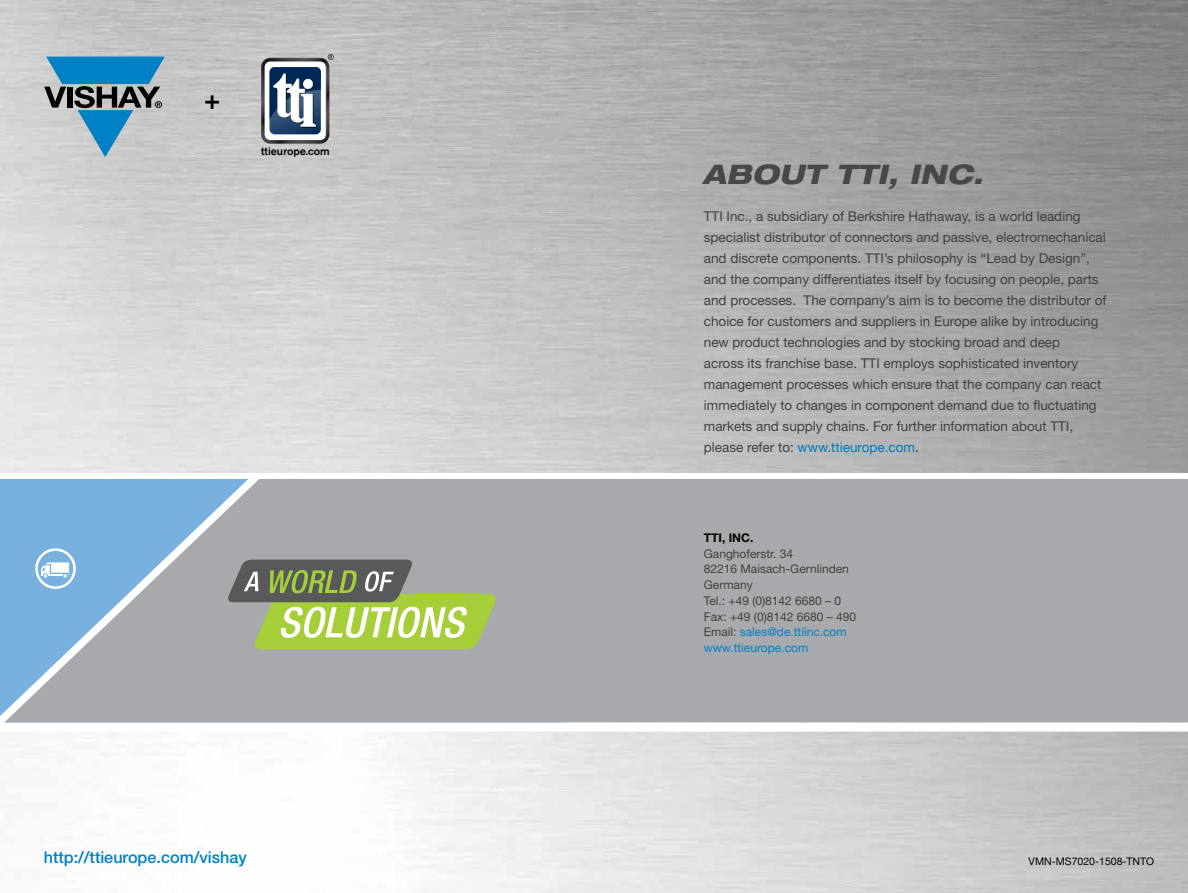
<style>
.page{position:relative;width:1188px;height:893px;background:#fff}
.page>*{position:absolute;margin:0;border:0;box-sizing:border-box;transform-origin:0 0}
.t1{font:italic 800 expanded 27px "Helvetica Neue LT Std";letter-spacing:.01em;color:#48484a}
.t2{font:500 27px "Helvetica Neue LT Std";color:#000}
.t3{font:500 16.2px "Helvetica Neue LT Std";color:#0081c6}
.t4{font:13.5px/21px "Helvetica Neue LT Std";color:#414042}
.t5{font:12px/15.8px "Helvetica Neue LT Std";color:#414042}
.t6{font:700 12px "Helvetica Neue LT Std";color:#000}
.t7{font:500 10.95px "Akzidenz Grotesk BE";color:#000}
.t8{font:10.5px "Helvetica Neue LT Std";color:#000}
.s1{color:#0079ba}
.s2{color:#0081c6}
</style>
<div class="page">
<div style="left:268px;top:479px;width:920px;height:243px;background:#a7a9ac"></div>
<svg style="left:0;top:465px;width:268px;height:274px"></svg>
<svg style="left:228px;top:560px;width:268px;height:89px"></svg>
<div style="left:0;top:473px;width:1188px;height:6px;background:#fff"></div>
<div style="left:0;top:723px;width:1188px;height:9px;background:#fff"></div>
<div style="left:35px;top:548px;width:41px;height:41px;border:3px solid #fff;border-radius:50%"></div>
<svg style="left:41px;top:562px;width:29px;height:16px"></svg>
<svg style="left:44px;top:57px;width:120px;height:100px"></svg>
<svg style="left:261px;top:54px;width:73px;height:90px"></svg>
<h1 class="t2" style="left:204px;top:83px;width:18px">+</h1>
<p class="t7" style="left:261px;top:144px;width:70px">ttieurope.com</p>
<h1 class="t1" style="left:703px;top:157px;width:282px">ABOUT TTI, INC.</h1>
<p class="t4" style="left:704px;top:205px;width:404px">TTI Inc., a subsidiary of Berkshire Hathaway, is a world leading specialist distributor of connectors and passive, electromechanical and discrete components. TTI’s philosophy is “Lead by Design”, and the company differentiates itself by focusing on people, parts and processes. The company’s aim is to become the distributor of choice for customers and suppliers in Europe alike by introducing new product technologies and by stocking broad and deep<br>across its franchise base. TTI employs sophisticated inventory management processes which ensure that the company can react immediately to changes in component demand due to fluctuating markets and supply chains. For further information about TTI, please refer to: <span class="s1">www.ttieurope.com</span>.</p>
<p class="t6" style="left:704px;top:530px;width:51px">TTI, INC.</p>
<p class="t5" style="left:704px;top:545px;width:154px">Ganghoferstr. 34<br>82216 Maisach-Gernlinden<br>Germany<br>Tel.: +49 (0)8142 6680 – 0<br>Fax: +49 (0)8142 6680 – 490<br>Email: <span class="s2">sales@de.ttiinc.com www.ttieurope.com</span></p>
<p class="t3" style="left:44px;top:847px;width:205px">http://ttieurope.com/vishay</p>
<p class="t8" style="left:1029px;top:855px;width:127px">VMN-MS7020-1508-TNTO</p>
</div>
